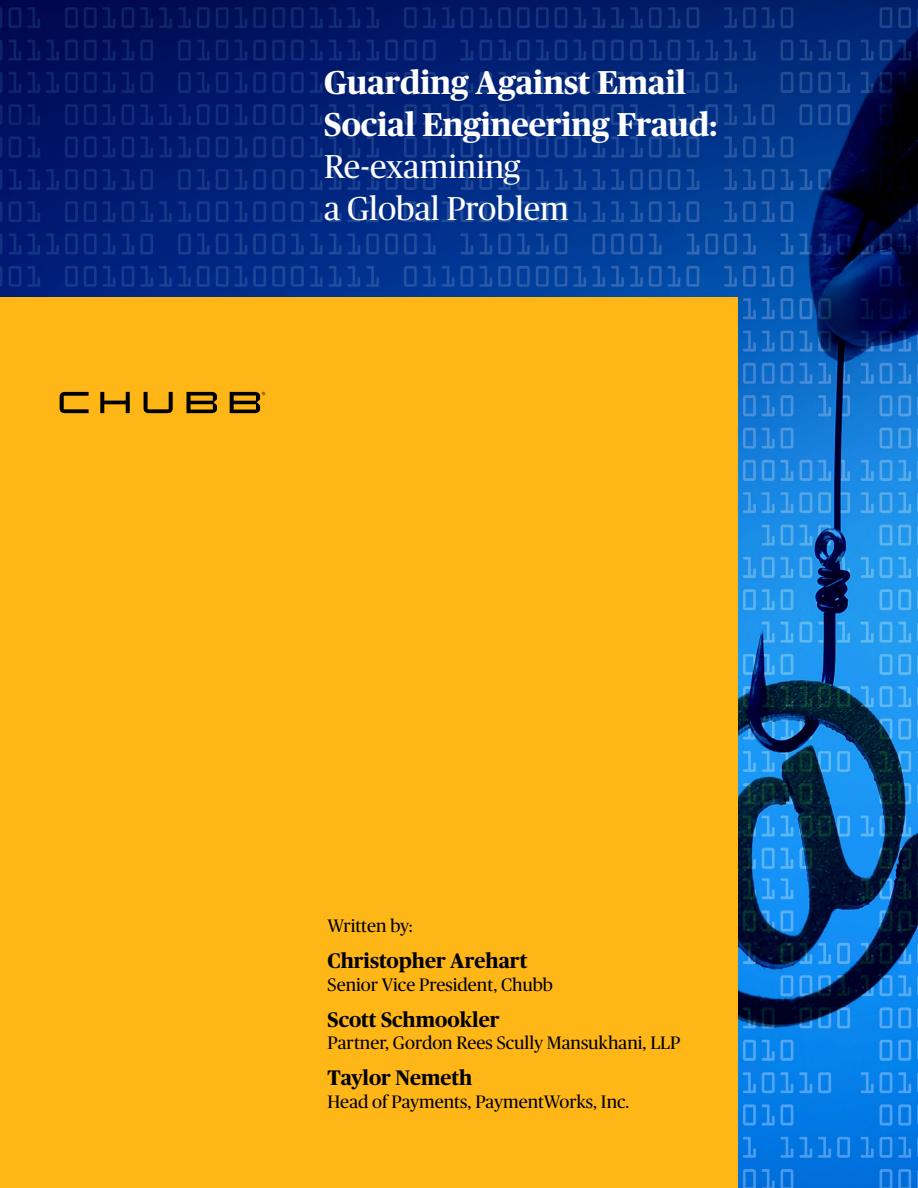
<style>
.page{position:relative;width:918px;height:1188px;background:#fff}
.page>*{position:absolute;margin:0;border:0;box-sizing:border-box;transform-origin:0 0}
.Cover_Head{font:700 33px/42px "Chubb Publico";color:#fff}
.Cover_Subhead{font:700 21px "Chubb Publico";color:#000}
.Cover_Subhead-2{font:18px "Chubb Publico";color:#000}
.s1{font-weight:400}
</style>
<div class="page">
<img style="left:0;top:0;width:918px;height:1188px">
<div style="left:0;top:297px;width:737px;height:891px;background:#ffb617"></div>
<svg style="left:60px;top:392px;width:205px;height:21px"></svg>
<h1 class="Cover_Head" style="left:324px;top:59px;width:395px">Guarding Against Email<br>Social Engineering Fraud:<br><span class="s1">Re-examining<br>a Global Problem</span></h1>
<h2 class="Cover_Subhead-2" style="left:328px;top:914px;width:86px">Written by:</h2>
<h2 class="Cover_Subhead" style="left:328px;top:946px;width:201px">Christopher Arehart</h2>
<h2 class="Cover_Subhead-2" style="left:328px;top:972px;width:227px">Senior Vice President, Chubb</h2>
<h2 class="Cover_Subhead" style="left:328px;top:1004px;width:173px">Scott Schmookler</h2>
<h2 class="Cover_Subhead-2" style="left:328px;top:1031px;width:354px">Partner, Gordon Rees Scully Mansukhani, LLP</h2>
<h2 class="Cover_Subhead" style="left:328px;top:1063px;width:146px">Taylor Nemeth</h2>
<h2 class="Cover_Subhead-2" style="left:328px;top:1089px;width:303px">Head of Payments, PaymentWorks, Inc.</h2>
</div>
